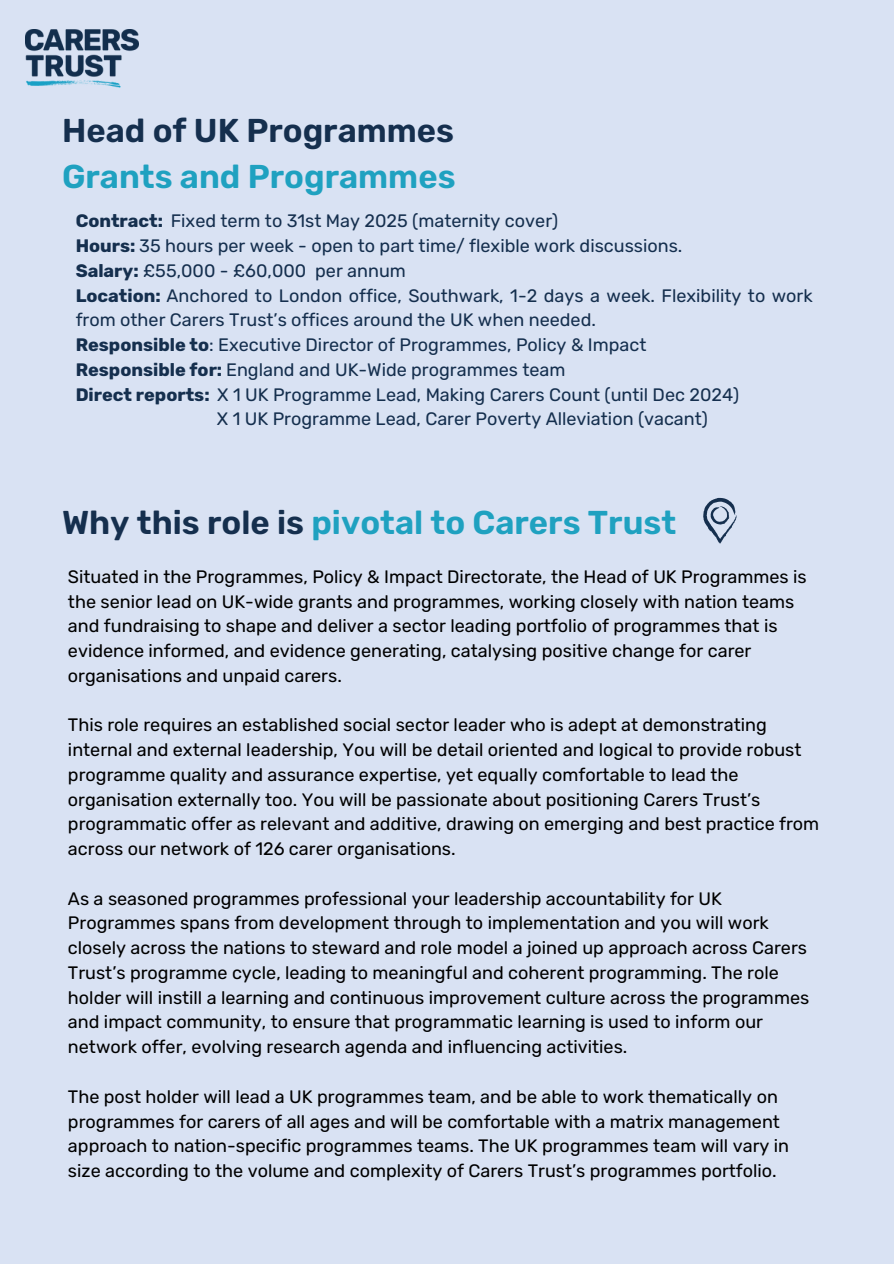
<style>
.page{position:relative;width:894px;height:1264px;background:#fff}
.page>*{position:absolute;margin:0;border:0;box-sizing:border-box;transform-origin:0 0}
.t1{font:600 33px/46.2px "Rubik";color:#1fa1c0}
.t2{font:18px/24.8px "Rubik";color:#000}
.t3{font:18px/24.8px "Rubik";color:#152f4e}
.s1{color:#152f4e}
.s2{font-weight:700}
</style>
<div class="page">
<div style="left:0;top:0;width:893px;height:1263px;background:#d9e2f3"></div>
<svg style="left:703px;top:498px;width:34px;height:46px"></svg>
<img style="left:25px;top:30px;width:114px;height:58px">
<p class="t1" style="left:62px;top:108px;width:395px"><span class="s1">Head of UK Programmes<br></span>Grants and Programmes</p>
<p class="t3" style="left:76px;top:209px;width:484px"><span class="s2">Contract:</span> Fixed term to 31st May 2025 (maternity cover)</p>
<p class="t3" style="left:76px;top:233px;width:608px"><span class="s2">Hours:</span> 35 hours per week - open to part time/ flexible work discussions.</p>
<p class="t3" style="left:76px;top:258px;width:331px"><span class="s2">Salary:</span> £55,000 - £60,000 per annum</p>
<p class="t3" style="left:76px;top:283px;width:738px"><span class="s2">Location:</span> Anchored to London office, Southwark, 1-2 days a week. Flexibility to work from other Carers Trust’s offices around the UK when needed.</p>
<p class="t3" style="left:76px;top:332px;width:572px"><span class="s2">Responsible to</span>: Executive Director of Programmes, Policy &amp; Impact</p>
<p class="t3" style="left:76px;top:357px;width:491px"><span class="s2">Responsible for:</span> England and UK-Wide programmes team</p>
<p class="t3" style="left:76px;top:382px;width:665px"><span class="s2">Direct reports:</span> X 1 UK Programme Lead, Making Carers Count (until Dec 2024)</p>
<p class="t3" style="left:217px;top:407px;width:492px">X 1 UK Programme Lead, Carer Poverty Alleviation (vacant)</p>
<p class="t1" style="left:62px;top:499px;width:615px"><span class="s1">Why this role is</span> pivotal to Carers Trust</p>
<p class="t2" style="left:68px;top:564px;width:740px">Situated in the Programmes, Policy &amp; Impact Directorate, the Head of UK Programmes is the senior lead on UK-wide grants and programmes, working closely with nation teams and fundraising to shape and deliver a sector leading portfolio of programmes that is evidence informed, and evidence generating, catalysing positive change for carer organisations and unpaid carers.</p>
<p class="t2" style="left:68px;top:712px;width:752px">This role requires an established social sector leader who is adept at demonstrating internal and external leadership, You will be detail oriented and logical to provide robust programme quality and assurance expertise, yet equally comfortable to lead the organisation externally too. You will be passionate about positioning Carers Trust’s programmatic offer as relevant and additive, drawing on emerging and best practice from across our network of 126 carer organisations.</p>
<p class="t2" style="left:68px;top:886px;width:742px">As a seasoned programmes professional your leadership accountability for UK Programmes spans from development through to implementation and you will work closely across the nations to steward and role model a joined up approach across Carers Trust’s programme cycle, leading to meaningful and coherent programming. The role holder will instill a learning and continuous improvement culture across the programmes and impact community, to ensure that programmatic learning is used to inform our network offer, evolving research agenda and influencing activities.</p>
<p class="t2" style="left:68px;top:1084px;width:722px">The post holder will lead a UK programmes team, and be able to work thematically on programmes for carers of all ages and will be comfortable with a matrix management approach to nation-specific programmes teams. The UK programmes team will vary in size according to the volume and complexity of Carers Trust’s programmes portfolio.</p>
</div>
